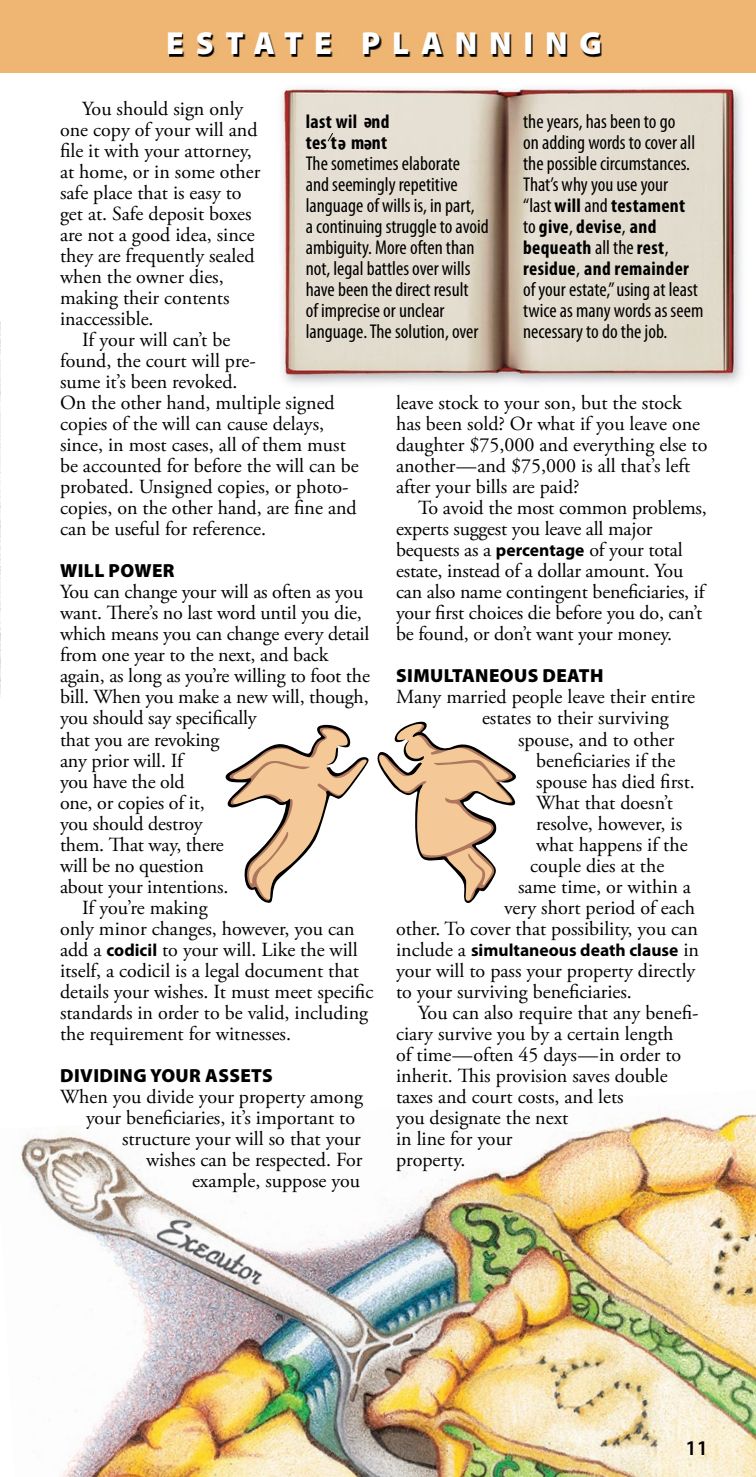
<style>
.page{position:relative;width:756px;height:1477px;background:#fff}
.page>*{position:absolute;margin:0;border:0;box-sizing:border-box;transform-origin:0 0}
.t1{font:900 32px "Myriad Pro";letter-spacing:.37em;color:#fff}
.t2{font:600 21px "Myriad Pro";color:#000}
.t3{font:20px/21px "Adobe Garamond Pro";color:#000}
.t4{font:condensed 20px/21px "Myriad Pro";color:#000}
.t5{font:700 condensed 19.6px/21px "Myriad Pro";letter-spacing:.02em;color:#000}
.t6{font:900 19px "Myriad Pro";letter-spacing:.02em;color:#000}
.t7{font:700 17.6px "Myriad Pro";color:#000}
.s1{font-family:"Myriad Pro";font-weight:700;font-size:17.6px}
.s2{font-weight:400;font-size:20px}
.s3{font-family:"Adobe Garamond Pro";font-weight:400;font-size:20px}
</style>
<div class="page">
<img style="left:21px;top:1102px;width:735px;height:374px">
<img style="left:270px;top:72px;width:482px;height:312px">
<img style="left:0;top:314px;width:1px;height:692px">
<svg style="left:225px;top:721px;width:291px;height:182px"></svg>
<svg style="left:327px;top:132px;width:7px;height:10px"></svg>
<div style="left:0;top:0;width:756px;height:72px;background:#efb573"></div>
<svg style="left:170px;top:34px;width:432px;height:23px"></svg>
<h1 class="t1" style="left:166px;top:25px;width:437px">ESTATE PLANNING</h1>
<p class="t3" style="left:82px;top:99px;width:163px">You should sign only</p>
<p class="t3" style="left:60px;top:120px;width:199px">one copy of your will and</p>
<p class="t3" style="left:60px;top:141px;width:193px">file it with your attorney,</p>
<p class="t3" style="left:60px;top:162px;width:202px">at home, or in some other</p>
<p class="t3" style="left:60px;top:183px;width:183px">safe place that is easy to</p>
<p class="t3" style="left:60px;top:204px;width:193px">get at. Safe deposit boxes</p>
<p class="t3" style="left:60px;top:225px;width:196px">are not a good idea, since</p>
<p class="t3" style="left:60px;top:246px;width:196px">they are frequently sealed</p>
<p class="t3" style="left:60px;top:267px;width:165px">when the owner dies,</p>
<p class="t3" style="left:60px;top:288px;width:171px">making their contents</p>
<p class="t3" style="left:60px;top:309px;width:95px">inaccessible.</p>
<p class="t3" style="left:82px;top:330px;width:150px">If your will can’t be</p>
<p class="t3" style="left:60px;top:351px;width:197px">found, the court will pre-</p>
<p class="t3" style="left:60px;top:372px;width:179px">sume it’s been revoked.</p>
<p class="t3" style="left:60px;top:393px;width:276px">On the other hand, multiple signed</p>
<p class="t3" style="left:60px;top:414px;width:266px">copies of the will can cause delays,</p>
<p class="t3" style="left:60px;top:435px;width:287px">since, in most cases, all of them must</p>
<p class="t3" style="left:60px;top:456px;width:300px">be accounted for before the will can be</p>
<p class="t3" style="left:60px;top:477px;width:290px">probated. Unsigned copies, or photo-</p>
<p class="t3" style="left:60px;top:498px;width:298px">copies, on the other hand, are fine and</p>
<p class="t3" style="left:60px;top:519px;width:208px">can be useful for reference.</p>
<p class="t6" style="left:60px;top:560px;width:116px">WILL POWER</p>
<p class="t3" style="left:60px;top:582px;width:305px">You can change your will as often as you</p>
<p class="t3" style="left:60px;top:603px;width:303px">want. There’s no last word until you die,</p>
<p class="t3" style="left:60px;top:624px;width:311px">which means you can change every detail</p>
<p class="t3" style="left:60px;top:645px;width:270px">from one year to the next, and back</p>
<p class="t3" style="left:60px;top:666px;width:311px">again, as long as you’re willing to foot the</p>
<p class="t3" style="left:60px;top:687px;width:310px">bill. When you make a new will, though,</p>
<p class="t3" style="left:60px;top:708px;width:198px">you should say specifically</p>
<p class="t3" style="left:60px;top:729px;width:161px">that you are revoking</p>
<p class="t3" style="left:60px;top:750px;width:124px">any prior will. If</p>
<p class="t3" style="left:60px;top:771px;width:126px">you have the old</p>
<p class="t3" style="left:60px;top:792px;width:146px">one, or copies of it,</p>
<p class="t3" style="left:60px;top:813px;width:144px">you should destroy</p>
<p class="t3" style="left:60px;top:834px;width:165px">them. That way, there</p>
<p class="t3" style="left:60px;top:855px;width:145px">will be no question</p>
<p class="t3" style="left:60px;top:876px;width:170px">about your intentions.</p>
<p class="t3" style="left:82px;top:897px;width:127px">If you’re making</p>
<p class="t3" style="left:60px;top:918px;width:296px">only minor changes, however, you can</p>
<p class="t3" style="left:60px;top:939px;width:299px">add a <span class="s1">codicil</span> to your will. Like the will</p>
<p class="t3" style="left:60px;top:960px;width:300px">itself, a codicil is a legal document that</p>
<p class="t3" style="left:60px;top:981px;width:315px">details your wishes. It must meet specific</p>
<p class="t3" style="left:60px;top:1002px;width:310px">standards in order to be valid, including</p>
<p class="t3" style="left:60px;top:1023px;width:233px">the requirement for witnesses.</p>
<p class="t6" style="left:60px;top:1064px;width:214px">DIVIDING YOUR ASSETS</p>
<p class="t3" style="left:60px;top:1086px;width:305px">When you divide your property among</p>
<p class="t3" style="left:86px;top:1107px;width:271px">your beneficiaries, it’s important to</p>
<p class="t3" style="left:122px;top:1128px;width:240px">structure your will so that your</p>
<p class="t3" style="left:146px;top:1149px;width:218px">wishes can be respected. For</p>
<p class="t3" style="left:192px;top:1170px;width:170px">example, suppose you</p>
<p class="t5" style="left:306px;top:110px;width:85px">last wil nd tes t m nt</p>
<p class="t4" style="left:306px;top:153px;width:185px">The sometimes elaborate<br>and seemingly repetitive language of wills is, in part,<br>a continuing struggle to avoid ambiguity. More often than not, legal battles over wills have been the direct result<br>of imprecise or unclear language. The solution, over</p>
<p class="t4" style="left:523px;top:111px;width:174px">the years, has been to go on adding words to cover all the possible circumstances.<br>That’s why you use your</p>
<p class="t5" style="left:523px;top:195px;width:167px"><span class="s2">“last</span> will <span class="s2">and</span> testament <span class="s2">to</span> give<span class="s2">,</span> devise<span class="s2">,</span> and bequeath <span class="s2">all the</span> rest<span class="s2">, </span>residue<span class="s2">,</span> and remainder</p>
<p class="t4" style="left:523px;top:279px;width:182px">of your estate,” using at least twice as many words as seem necessary to do the job.</p>
<p class="t5" style="left:372px;top:136px;width:10px;rotate:-180deg">e</p>
<p class="t5" style="left:346px;top:157px;width:10px;rotate:-180deg">e</p>
<p class="t5" style="left:372px;top:157px;width:10px;rotate:-180deg">e</p>
<p class="t3" style="left:396px;top:393px;width:313px">leave stock to your son, but the stock has been sold? Or what if you leave one daughter $75,000 and everything else to another—and $75,000 is all that’s left after your bills are paid?</p>
<p class="t3" style="left:396px;top:498px;width:312px;text-indent:22px">To avoid the most common problems, experts suggest you leave all major bequests as a <span class="s1">percentage</span> of your total estate, instead of a dollar amount. You can also name contingent beneficiaries, if your first choices die before you do, can’t be found, or don’t want your money.</p>
<p class="t6" style="left:396px;top:665px;width:209px">SIMULTANEOUS DEATH</p>
<p class="t3" style="left:482px;top:687px;width:215px;text-indent:-86px">Many married people leave their entire estates to their surviving</p>
<p class="t3" style="left:518px;top:729px;width:158px">spouse, and to other</p>
<p class="t3" style="left:536px;top:750px;width:141px">beneficiaries if the</p>
<p class="t3" style="left:536px;top:771px;width:160px">spouse has died first.</p>
<p class="t3" style="left:536px;top:792px;width:138px">What that doesn’t</p>
<p class="t3" style="left:536px;top:813px;width:148px">resolve, however, is</p>
<p class="t3" style="left:536px;top:834px;width:153px">what happens if the</p>
<p class="t3" style="left:530px;top:855px;width:136px">couple dies at the</p>
<p class="t3" style="left:518px;top:876px;width:174px">same time, or within a</p>
<p class="t3" style="left:504px;top:897px;width:193px">very short period of each</p>
<p class="t3" style="left:396px;top:918px;width:303px">other. To cover that possibility, you can</p>
<p class="t7" style="left:396px;top:939px;width:305px"><span class="s3">include a</span> simultaneous death clause <span class="s3">in</span></p>
<p class="t3" style="left:396px;top:960px;width:301px">your will to pass your property directly to your surviving beneficiaries.</p>
<p class="t3" style="left:396px;top:1002px;width:304px;text-indent:22px">You can also require that any benefi&shy;ciary survive you by a certain length<br>of time—often 45 days—in order to inherit. This provision saves double taxes and court costs, and lets<br>you designate the next<br>in line for your<br>property.</p>
<p class="t2" style="left:685px;top:1436px;width:24px">11</p>
</div>
